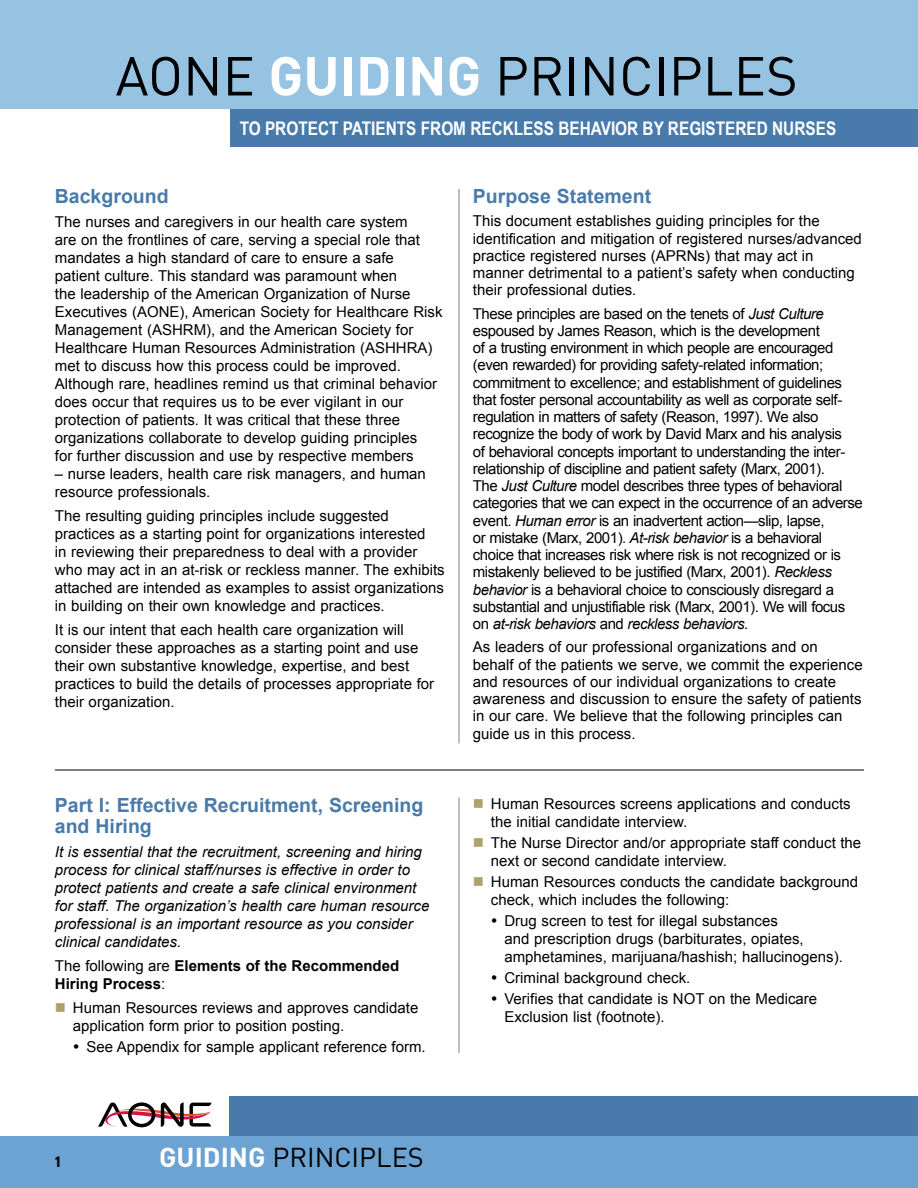
<style>
.page{position:relative;width:918px;height:1188px;background:#fff}
.page>*{position:absolute;margin:0;border:0;box-sizing:border-box;transform-origin:0 0}
.t1{font:54px "DIN";color:#000}
.t2{font:27px "DIN";color:#000}
.t3{font:700 19.5px/21px "Arial";color:#487aab}
.t4{font:700 18.75px "Arial Narrow";color:#fff}
.t5{font:15px/18px "Arial";color:#000}
.t6{font:15px/17.2px "Arial";letter-spacing:-.03em;color:#000}
.t7{font:italic 15px/18px "Arial";color:#000}
.t8{font:700 15px/18px "Arial";color:#000}
.t9{font:700 condensed 15px "Univers";color:#000}
.s1{font-weight:700;color:#fff}
.s2{font-weight:400}
.s3{font-style:italic}
</style>
<div class="page">
<div style="left:0;top:0;width:918px;height:110px;background:#97c3e3"></div>
<div style="left:0;top:1136px;width:918px;height:52px;background:#6ca3d3"></div>
<div style="left:230px;top:110px;width:688px;height:37px;background:#487aab"></div>
<div style="left:230px;top:1096px;width:688px;height:40px;background:#487aab"></div>
<svg style="left:98px;top:1102px;width:113px;height:26px"></svg>
<hr style="left:55px;top:770px;width:809px;height:1px;background:#000">
<hr style="left:459px;top:189px;width:1px;height:554px;background:#808285">
<hr style="left:459px;top:797px;width:1px;height:256px;background:#808285">
<h1 class="t1" style="left:116px;top:42px;width:684px">AONE <span class="s1">GUIDING</span> PRINCIPLES</h1>
<p class="t4" style="left:240px;top:117px;width:598px">TO PROTECT PATIENTS FROM RECKLESS BEHAVIOR BY REGISTERED NURSES</p>
<h3 class="t3" style="left:55px;top:186px;width:115px">Background</h3>
<p class="t5" style="left:55px;top:213px;width:389px">The nurses and caregivers in our health care system<br>are on the frontlines of care, serving a special role that mandates a high standard of care to ensure a safe patient culture. This standard was paramount when<br>the leadership of the American Organization of Nurse Executives (AONE), American Society for Healthcare Risk Management (ASHRM), and the American Society for Healthcare Human Resources Administration (ASHHRA) met to discuss how this process could be improved.<br>Although rare, headlines remind us that criminal behavior does occur that requires us to be ever vigilant in our protection of patients. It was critical that these three organizations collaborate to develop guiding principles<br>for further discussion and use by respective members</p>
<p class="t5" style="left:55px;top:465px;width:373px">– nurse leaders, health care risk managers, and human resource professionals.</p>
<p class="t5" style="left:55px;top:507px;width:391px">The resulting guiding principles include suggested practices as a starting point for organizations interested<br>in reviewing their preparedness to deal with a provider who may act in an at-risk or reckless manner. The exhibits attached are intended as examples to assist organizations in building on their own knowledge and practices.</p>
<p class="t5" style="left:55px;top:621px;width:381px">It is our intent that each health care organization will consider these approaches as a starting point and use their own substantive knowledge, expertise, and best practices to build the details of processes appropriate for their organization.</p>
<h3 class="t3" style="left:55px;top:795px;width:370px">Part I: Effective Recruitment, Screening and Hiring</h3>
<p class="t7" style="left:55px;top:843px;width:376px">It is essential that the recruitment, screening and hiring process for clinical staff/nurses is effective in order to protect patients and create a safe clinical environment for staff. The organization’s health care human resource professional is an important resource as you consider clinical candidates.</p>
<p class="t8" style="left:55px;top:957px;width:346px"><span class="s2">The following are</span> Elements of the Recommended<br>Hiring Process<span class="s2">:</span></p>
<p class="t5" style="left:73px;top:999px;width:347px">Human Resources reviews and approves candidate application form prior to position posting.</p>
<p class="t5" style="left:86px;top:1038px;width:341px">See Appendix for sample applicant reference form.</p>
<h3 class="t3" style="left:473px;top:186px;width:180px">Purpose Statement</h3>
<p class="t5" style="left:473px;top:213px;width:390px;line-height:17.2px">This document establishes guiding principles for the identification and mitigation of registered nurses/advanced practice registered nurses (APRNs) that may act in manner detrimental to a patient’s safety when conducting their professional duties.</p>
<p class="t6" style="left:473px;top:305px;width:391px">These principles are based on the tenets of <span class="s3">Just Culture </span>espoused by James Reason, which is the development<br>of a trusting environment in which people are encouraged (even rewarded) for providing safety-related information; commitment to excellence; and establishment of guidelines that foster personal accountability as well as corporate self&shy;regulation in matters of safety (Reason, 1997). We also recognize the body of work by David Marx and his analysis<br>of behavioral concepts important to understanding the inter&shy;relationship of discipline and patient safety (Marx, 2001).<br>The <span class="s3">Just Culture</span> model describes three types of behavioral categories that we can expect in the occurrence of an adverse event. <span class="s3">Human error</span> is an inadvertent action—slip, lapse,<br>or mistake (Marx, 2001). <span class="s3">At-risk behavior</span> is a behavioral choice that increases risk where risk is not recognized or is mistakenly believed to be justified (Marx, 2001). <span class="s3">Reckless behavior</span> is a behavioral choice to consciously disregard a substantial and unjustifiable risk (Marx, 2001). We will focus on <span class="s3">at-risk behaviors</span> and <span class="s3">reckless behaviors</span>.</p>
<p class="t5" style="left:473px;top:638px;width:391px;line-height:17.4px">As leaders of our professional organizations and on<br>behalf of the patients we serve, we commit the experience and resources of our individual organizations to create awareness and discussion to ensure the safety of patients in our care. We believe that the following principles can guide us in this process.</p>
<p class="t5" style="left:491px;top:795px;width:361px">Human Resources screens applications and conducts the initial candidate interview.</p>
<p class="t5" style="left:491px;top:834px;width:372px">The Nurse Director and/or appropriate staff conduct the next or second candidate interview.</p>
<p class="t5" style="left:491px;top:873px;width:369px">Human Resources conducts the candidate background check, which includes the following:</p>
<p class="t5" style="left:504px;top:912px;width:340px">Drug screen to test for illegal substances<br>and prescription drugs (barbiturates, opiates, amphetamines, marijuana/hashish; hallucinogens).</p>
<p class="t5" style="left:504px;top:967px;width:314px;line-height:21px">Criminal background check.<br>Verifies that candidate is NOT on the Medicare</p>
<p class="t5" style="left:504px;top:1008px;width:162px">Exclusion list (footnote).</p>
<p class="t9" style="left:55px;top:1153px;width:8px">1</p>
<h2 class="t2" style="left:159px;top:1141px;width:266px"><span class="s1">GUIDING</span> PRINCIPLES</h2>
</div>
